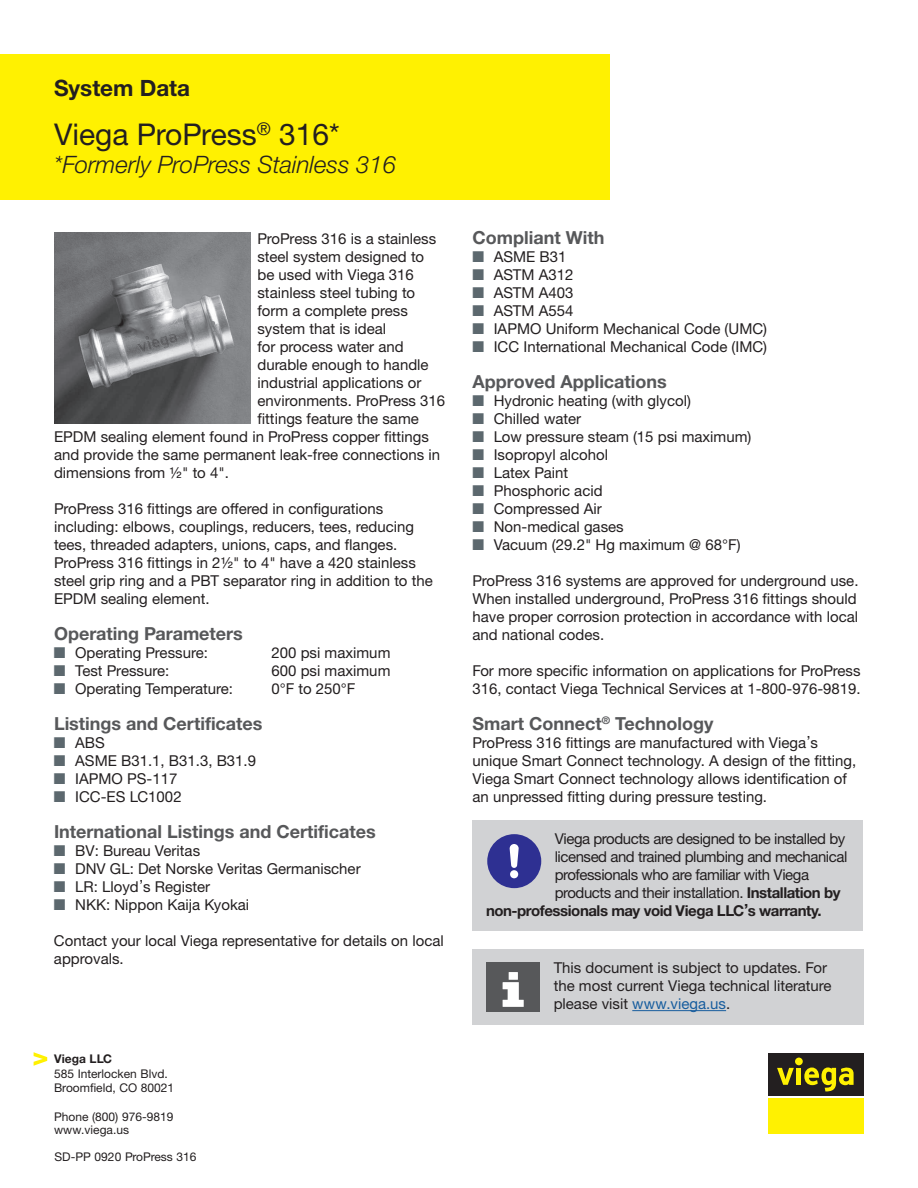
<style>
.page{position:relative;width:918px;height:1188px;background:#fff}
.page>*{position:absolute;margin:0;border:0;box-sizing:border-box;transform-origin:0 0}
.t1{font:30px "M Ying Hei PR Cfor Viega W4";color:#231f20}
.t2{font:italic 24px "M Ying Hei PR Cfor Viega W3";color:#231f20}
.t3{font:22.5px "M Ying Hei PR Cfor Viega W7";color:#231f20}
.t4{font:18px "M Ying Hei PR Cfor Viega W7";color:#57585a}
.t5{font:15px/18px "M Ying Hei PR Cfor Viega W4";color:#231f20}
.t6{font:15px/18px "M Ying Hei PR Cfor Viega W4";letter-spacing:-.03em;color:#231f20}
.t7{font:15px "M Ying Hei PR Cfor Viega W7";letter-spacing:-.03em;color:#231f20}
.t8{font:12px/14.4px "M Ying Hei PR Cfor Viega W4";color:#231f20}
.t9{font:12px "M Ying Hei PR Cfor Viega W7";color:#231f20}
.s1{color:#5c686e}
.s2{font-family:"M Ying Hei PR Cfor Viega W7"}
.s3{color:#175d9e}
</style>
<div class="page">
<div style="left:769px;top:1099px;width:95px;height:35px;background:#fff101"></div>
<div style="left:769px;top:1053px;width:95px;height:42px;background:#231f20"></div>
<svg style="left:777px;top:1068px;width:17px;height:17px"></svg>
<hr style="left:797px;top:1068px;width:4px;height:17px;background:#fff101">
<div style="left:795px;top:1058px;width:8px;height:7px;background:#fff101;border-radius:50%"></div>
<svg style="left:804px;top:1067px;width:50px;height:25px"></svg>
<svg style="left:34px;top:1052px;width:13px;height:14px"></svg>
<div style="left:0;top:54px;width:610px;height:146px;background:#fff101"></div>
<div style="left:472px;top:949px;width:392px;height:76px;background:#d1d2d4"></div>
<hr style="left:632px;top:1010px;width:94px;height:1px;background:#175d9e">
<div style="left:486px;top:962px;width:54px;height:50px;background:#57585a"></div>
<svg style="left:503px;top:972px;width:21px;height:35px"></svg>
<img style="left:54px;top:232px;width:197px;height:192px">
<div style="left:472px;top:820px;width:391px;height:111px;background:#d1d2d4"></div>
<div style="left:487px;top:834px;width:54px;height:54px;background:#2e3092;border-radius:50%"></div>
<svg style="left:509px;top:844px;width:10px;height:34px"></svg>
<h3 class="t3" style="left:54px;top:75px;width:138px">System Data</h3>
<h1 class="t1" style="left:54px;top:115px;width:287px">Viega ProPress<sup>®</sup> 316*</h1>
<h2 class="t2" style="left:54px;top:150px;width:344px">*Formerly ProPress Stainless 316</h2>
<p class="t5" style="left:257px;top:230px;width:180px">ProPress 316 is a stainless</p>
<p class="t5" style="left:257px;top:248px;width:168px">steel system designed to</p>
<p class="t5" style="left:257px;top:266px;width:158px">be used with Viega 316</p>
<p class="t5" style="left:257px;top:284px;width:159px">stainless steel tubing to</p>
<p class="t5" style="left:257px;top:302px;width:152px">form a complete press</p>
<p class="t5" style="left:257px;top:320px;width:130px">system that is ideal</p>
<p class="t5" style="left:257px;top:338px;width:148px">for process water and</p>
<p class="t5" style="left:257px;top:356px;width:173px">durable enough to handle</p>
<p class="t5" style="left:257px;top:374px;width:165px">industrial applications or</p>
<p class="t5" style="left:257px;top:392px;width:189px">environments. ProPress 316</p>
<p class="t5" style="left:257px;top:410px;width:163px">fittings feature the same</p>
<p class="t5" style="left:54px;top:428px;width:377px">EPDM sealing element found in ProPress copper fittings</p>
<p class="t5" style="left:54px;top:446px;width:388px">and provide the same permanent leak-free connections in</p>
<p class="t5" style="left:54px;top:464px;width:176px">dimensions from ½" to 4".</p>
<p class="t5" style="left:54px;top:500px;width:380px">ProPress 316 fittings are offered in configurations including: elbows, couplings, reducers, tees, reducing tees, threaded adapters, unions, caps, and flanges.<br>ProPress 316 fittings in 2½" to 4" have a 420 stainless steel grip ring and a PBT separator ring in addition to the EPDM sealing element.</p>
<p class="t4" style="left:54px;top:623px;width:190px">Operating Parameters</p>
<p class="t5" style="left:54px;top:644px;width:155px"><span class="s1">■</span> Operating Pressure:</p>
<p class="t5" style="left:271px;top:644px;width:120px">200 psi maximum</p>
<p class="t5" style="left:54px;top:662px;width:117px"><span class="s1">■</span> Test Pressure:</p>
<p class="t5" style="left:271px;top:662px;width:120px">600 psi maximum</p>
<p class="t5" style="left:54px;top:680px;width:181px"><span class="s1">■</span> Operating Temperature:</p>
<p class="t5" style="left:271px;top:680px;width:86px">0°F to 250°F</p>
<p class="t4" style="left:54px;top:713px;width:210px">Listings and Certificates</p>
<p class="t5" style="left:54px;top:734px;width:52px"><span class="s1">■</span> ABS</p>
<p class="t5" style="left:54px;top:752px;width:204px"><span class="s1">■</span> ASME B31.1, B31.3, B31.9</p>
<p class="t5" style="left:54px;top:770px;width:125px"><span class="s1">■</span> IAPMO PS-117</p>
<p class="t5" style="left:54px;top:788px;width:129px"><span class="s1">■</span> ICC-ES LC1002</p>
<p class="t4" style="left:54px;top:821px;width:323px">International Listings and Certificates</p>
<p class="t5" style="left:54px;top:842px;width:148px"><span class="s1">■</span> BV: Bureau Veritas</p>
<p class="t5" style="left:54px;top:860px;width:308px"><span class="s1">■</span> DNV GL: Det Norske Veritas Germanischer</p>
<p class="t5" style="left:54px;top:878px;width:158px"><span class="s1">■</span> LR: Lloyd’s Register</p>
<p class="t5" style="left:54px;top:896px;width:197px"><span class="s1">■</span> NKK: Nippon Kaija Kyokai</p>
<p class="t5" style="left:54px;top:932px;width:391px">Contact your local Viega representative for details on local approvals.</p>
<p class="t9" style="left:54px;top:1052px;width:60px">Viega LLC</p>
<p class="t8" style="left:54px;top:1066px;width:122px">585 Interlocken Blvd.<br>Broomfield, CO 80021</p>
<p class="t8" style="left:54px;top:1110px;width:121px;line-height:13.5px">Phone (800) 976-9819 www.viega.us</p>
<p class="t8" style="left:55px;top:1149px;width:144px">SD-PP 0920 ProPress 316</p>
<p class="t4" style="left:472px;top:227px;width:134px">Compliant With</p>
<p class="t5" style="left:472px;top:248px;width:96px"><span class="s1">■</span> ASME B31</p>
<p class="t5" style="left:472px;top:266px;width:102px"><span class="s1">■</span> ASTM A312</p>
<p class="t5" style="left:472px;top:284px;width:102px"><span class="s1">■</span> ASTM A403</p>
<p class="t5" style="left:472px;top:302px;width:102px"><span class="s1">■</span> ASTM A554</p>
<p class="t5" style="left:472px;top:320px;width:296px"><span class="s1">■</span> IAPMO Uniform Mechanical Code (UMC)</p>
<p class="t5" style="left:472px;top:338px;width:296px"><span class="s1">■</span> ICC International Mechanical Code (IMC)</p>
<p class="t4" style="left:472px;top:371px;width:196px">Approved Applications</p>
<p class="t5" style="left:472px;top:392px;width:220px"><span class="s1">■</span> Hydronic heating (with glycol)</p>
<p class="t5" style="left:472px;top:410px;width:110px"><span class="s1">■</span> Chilled water</p>
<p class="t5" style="left:472px;top:428px;width:280px"><span class="s1">■</span> Low pressure steam (15 psi maximum)</p>
<p class="t5" style="left:472px;top:446px;width:137px"><span class="s1">■</span> Isopropyl alcohol</p>
<p class="t5" style="left:472px;top:464px;width:97px"><span class="s1">■</span> Latex Paint</p>
<p class="t5" style="left:472px;top:482px;width:132px"><span class="s1">■</span> Phosphoric acid</p>
<p class="t5" style="left:472px;top:500px;width:131px"><span class="s1">■</span> Compressed Air</p>
<p class="t5" style="left:472px;top:518px;width:153px"><span class="s1">■</span> Non-medical gases</p>
<p class="t5" style="left:472px;top:536px;width:270px"><span class="s1">■</span> Vacuum (29.2" Hg maximum @ 68°F)</p>
<p class="t5" style="left:472px;top:572px;width:388px;text-align:justify">ProPress 316 systems are approved for underground use.<br>When installed underground, ProPress 316 fittings should have proper corrosion protection in accordance with local and national codes.</p>
<p class="t5" style="left:472px;top:662px;width:390px">For more specific information on applications for ProPress<br>316, contact Viega Technical Services at 1-800-976-9819.</p>
<p class="t4" style="left:472px;top:713px;width:242px">Smart Connect<sup>®</sup> Technology</p>
<p class="t5" style="left:472px;top:734px;width:385px">ProPress 316 fittings are manufactured with Viega’s unique Smart Connect technology. A design of the fitting, Viega Smart Connect technology allows identification of an unpressed fitting during pressure testing.</p>
<p class="t6" style="left:555px;top:830px;width:294px">Viega products are designed to be installed by licensed and trained plumbing and mechanical professionals who are familiar with Viega products and their installation. <span class="s2">Installation by</span></p>
<p class="t7" style="left:486px;top:902px;width:337px">non-professionals may void Viega LLC’s warranty.</p>
<p class="t5" style="left:554px;top:959px;width:280px">This document is subject to updates. For the most current Viega technical literature please visit <span class="s3">www.viega.us</span>.</p>
</div>
